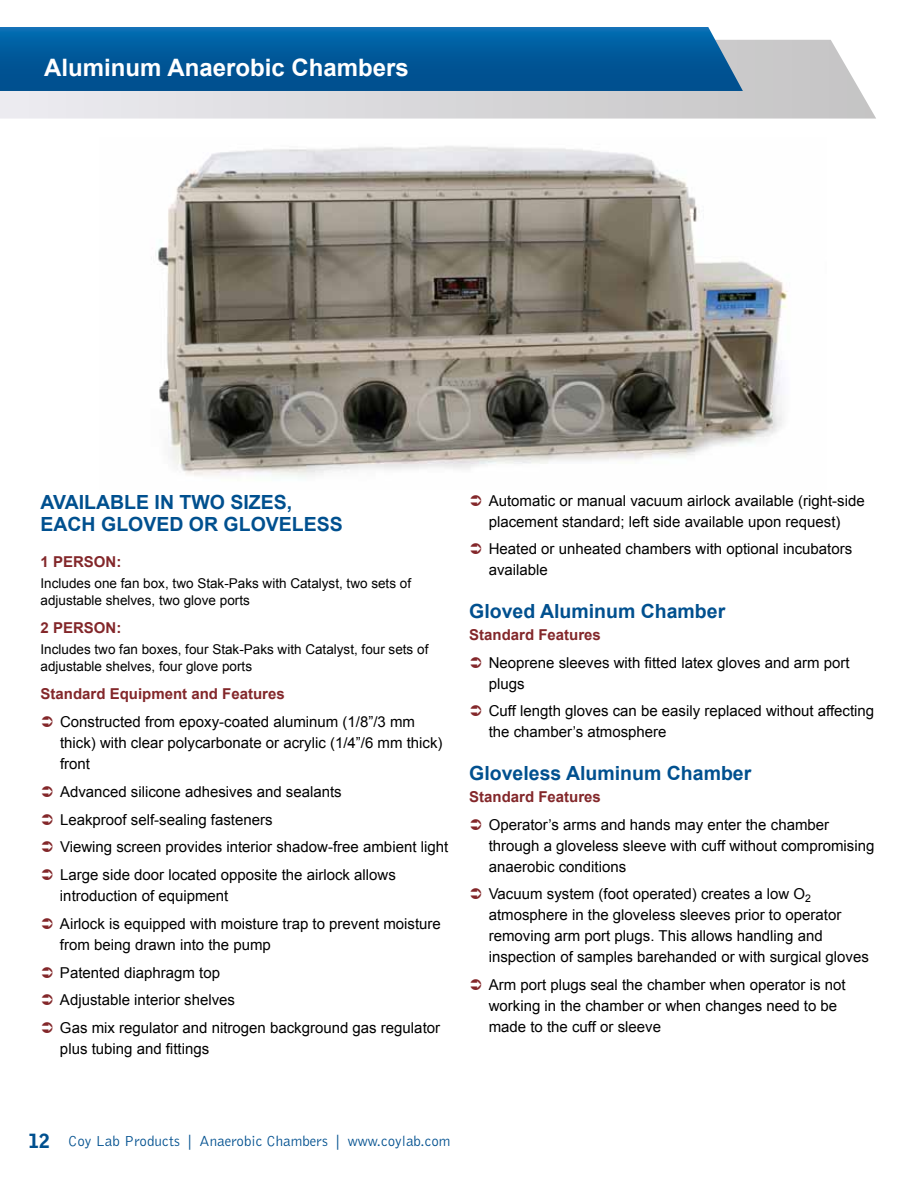
<style>
.page{position:relative;width:918px;height:1188px;background:#fff}
.page>*{position:absolute;margin:0;border:0;box-sizing:border-box;transform-origin:0 0}
.t1{font:700 24px "Arial";color:#fff}
.t2{font:700 19.5px/21.8px "Arial";color:#00508f}
.t3{font:15px/21px "Arial";color:#000}
.t4{font:700 15px "Arial";color:#83272a}
.t5{font:300 15px "Bell Gothic";color:#00508f}
.t6{font:13.5px/17.2px "Arial";color:#000}
.s1{font-weight:900;font-size:19.5px}
</style>
<div class="page">
<svg style="left:0;top:40px;width:876px;height:79px;background:#d7d7d9"></svg>
<svg style="left:0;top:27px;width:743px;height:64px;background:#065d9d"></svg>
<img style="left:155px;top:146px;width:633px;height:332px">
<h1 class="t1" style="left:44px;top:51px;width:366px">Aluminum Anaerobic Chambers</h1>
<h2 class="t2" style="left:40px;top:492px;width:253px">Available in two sizes, each</h2>
<h2 class="t2" style="left:101px;top:514px;width:243px">gloved or gloveless</h2>
<p class="t4" style="left:40px;top:552px;width:82px">1 person:</p>
<p class="t6" style="left:40px;top:574px;width:372px">Includes one fan box, two Stak-Paks with Catalyst, two sets of adjustable shelves, two glove ports</p>
<p class="t4" style="left:40px;top:618px;width:82px">2 person:</p>
<p class="t6" style="left:40px;top:640px;width:389px">Includes two fan boxes, four Stak-Paks with Catalyst, four sets of adjustable shelves, four glove ports</p>
<p class="t4" style="left:40px;top:684px;width:246px">Standard Equipment and Features</p>
<p class="t3" style="left:60px;top:711px;width:384px">Constructed from epoxy-coated aluminum (1/8”/3 mm thick) with clear polycarbonate or acrylic (1/4”/6 mm thick) front</p>
<p class="t3" style="left:60px;top:778px;width:390px;line-height:27.8px">Advanced silicone adhesives and sealants<br>Leakproof self-sealing fasteners<br>Viewing screen provides interior shadow-free ambient light Large side door located opposite the airlock allows</p>
<p class="t3" style="left:60px;top:882px;width:382px;line-height:27.8px">introduction of equipment<br>Airlock is equipped with moisture trap to prevent moisture</p>
<p class="t3" style="left:60px;top:931px;width:382px;line-height:27.8px">from being drawn into the pump<br>Patented diaphragm top<br>Adjustable interior shelves<br>Gas mix regulator and nitrogen background gas regulator</p>
<p class="t3" style="left:60px;top:1038px;width:151px">plus tubing and fittings</p>
<p class="t3" style="left:489px;top:490px;width:377px">Automatic or manual vacuum airlock available (right-side placement standard; left side available upon request)</p>
<p class="t3" style="left:489px;top:539px;width:365px">Heated or unheated chambers with optional incubators available</p>
<h2 class="t2" style="left:469px;top:601px;width:258px">Gloved Aluminum Chamber</h2>
<p class="t4" style="left:469px;top:625px;width:133px">Standard Features</p>
<p class="t3" style="left:489px;top:652px;width:362px">Neoprene sleeves with fitted latex gloves and arm port plugs</p>
<p class="t3" style="left:489px;top:701px;width:387px">Cuff length gloves can be easily replaced without affecting the chamber’s atmosphere</p>
<h2 class="t2" style="left:469px;top:763px;width:284px">Gloveless Aluminum Chamber</h2>
<p class="t4" style="left:469px;top:787px;width:133px">Standard Features</p>
<p class="t3" style="left:489px;top:814px;width:387px">Operator’s arms and hands may enter the chamber through a gloveless sleeve with cuff without compromising anaerobic conditions</p>
<p class="t3" style="left:489px;top:884px;width:382px">Vacuum system (foot operated) creates a low O<sub>2 </sub>atmosphere in the gloveless sleeves prior to operator removing arm port plugs. This allows handling and inspection of samples barehanded or with surgical gloves</p>
<p class="t3" style="left:489px;top:974px;width:358px">Arm port plugs seal the chamber when operator is not working in the chamber or when changes need to be made to the cuff or sleeve</p>
<p class="t5" style="left:28px;top:1133px;width:424px"><span class="s1">12</span> Coy Lab Products | Anaerobic Chambers | www.coylab.com</p>
</div>
